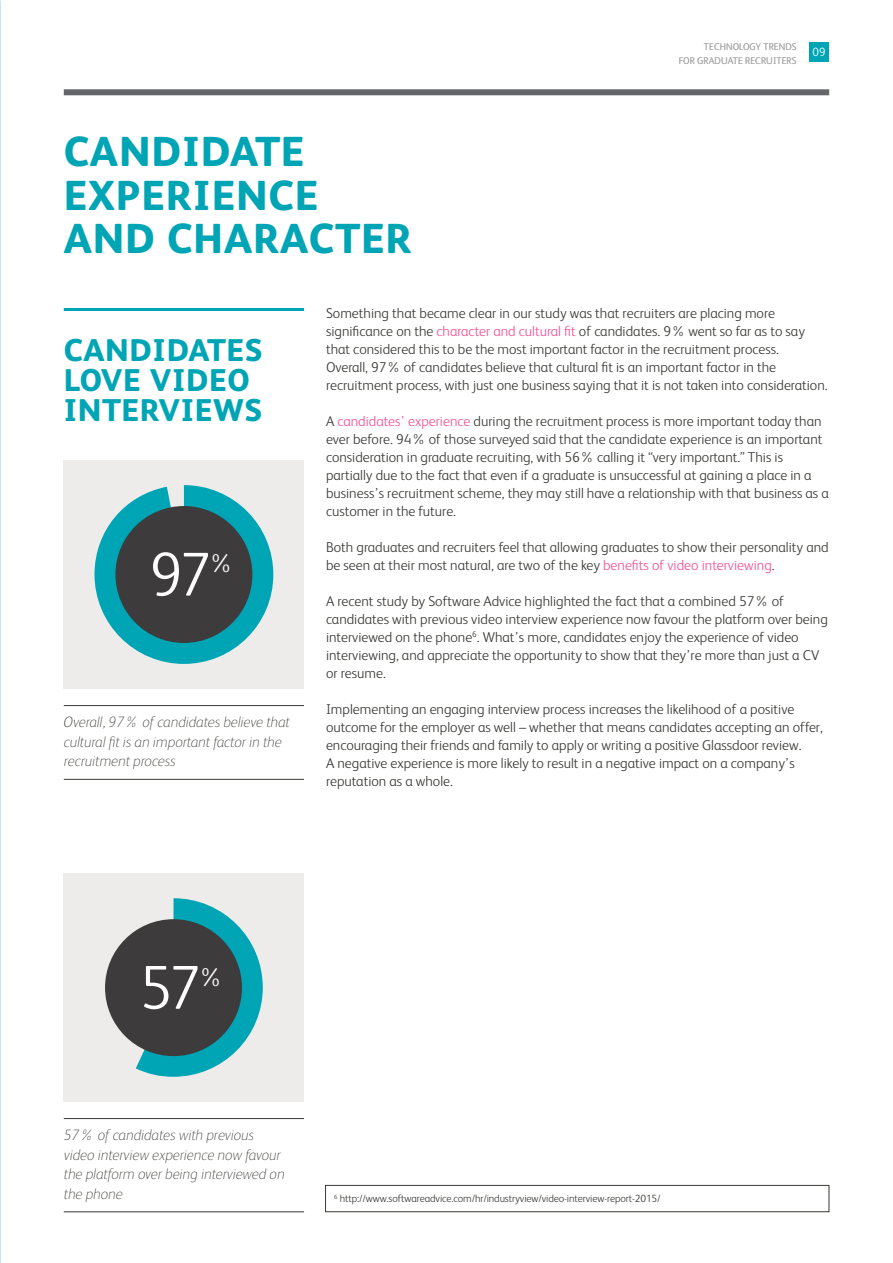
<style>
.page{position:relative;width:893px;height:1263px;background:#fff}
.page>*{position:absolute;margin:0;border:0;box-sizing:border-box;transform-origin:0 0}
.t1{font:300 62.25px "FS Albert";color:#fff}
.t2{font:800 42px/43.5px "FS Albert";letter-spacing:.02em;color:#00a5b5}
.t3{font:800 31.5px/30px "FS Albert";letter-spacing:.02em;color:#00a5b5}
.t4{font:300 25.65px "FS Albert";color:#fff}
.t5{font:italic 100 15px/19.5px "FS Albert";letter-spacing:-.005em;color:#383935}
.t6{font:300 14.25px/18px "FS Albert";color:#383935}
.t7{font:300 12px "FS Albert";color:#fff}
.t8{font:300 10.5px "FS Albert";letter-spacing:-.01em;color:#383a35}
.t9{font:300 9.75px/13.5px "FS Albert";letter-spacing:.01em;color:#a9a8a8;text-align:right}
.s1{color:#f65096}
.s2{color:#383a35}
</style>
<div class="page">
<div style="left:809px;top:43px;width:20px;height:19px;background:#00a5b5"></div>
<div style="left:64px;top:89px;width:765px;height:6px;background:#64666a"></div>
<div style="left:64px;top:873px;width:240px;height:228px;background:#eeeceb"></div>
<svg style="left:136px;top:898px;width:127px;height:179px"></svg>
<div style="left:105px;top:919px;width:137px;height:137px;background:#3d3b3b;border-radius:50%"></div>
<div style="left:64px;top:460px;width:240px;height:228px;background:#eeeceb"></div>
<svg style="left:94px;top:485px;width:179px;height:179px"></svg>
<div style="left:115px;top:506px;width:137px;height:137px;background:#3d3b3b;border-radius:50%"></div>
<hr style="left:64px;top:705px;width:240px;height:1px;background:#383935">
<hr style="left:64px;top:779px;width:240px;height:1px;background:#383935">
<hr style="left:64px;top:1118px;width:240px;height:1px;background:#383935">
<hr style="left:64px;top:1211px;width:240px;height:1px;background:#383935">
<hr style="left:64px;top:308px;width:240px;height:3px;background:#00a5b5">
<div style="left:325px;top:1185px;width:504px;height:27px;border:1px solid #383a35"></div>
<h2 class="t2" style="left:64px;top:128px;width:349px">CANDIDATE<br>EXPERIENCE<br>AND CHARACTER</h2>
<p class="t9" style="left:679px;top:39px;width:119px">TECHNOLOGY TRENDS<br>FOR GRADUATE RECRUITERS</p>
<p class="t7" style="left:813px;top:44px;width:15px">09</p>
<h3 class="t3" style="left:64px;top:334px;width:200px">CANDIDATES<br>LOVE VIDEO<br>INTERVIEWS</h3>
<h1 class="t1" style="left:149px;top:533px;width:64px">97</h1>
<h3 class="t4" style="left:208px;top:547px;width:27px">%</h3>
<p class="t5" style="left:64px;top:711px;width:228px">Overall, 97% of candidates believe that cultural fit is an important factor in the recruitment process</p>
<p class="t6" style="left:326px;top:303px;width:503px">Something that became clear in our study was that recruiters are placing more significance on the <span class="s1">character and cultural fit</span> of candidates. 9% went so far as to say that considered this to be the most important factor in the recruitment process.<br>Overall, 97% of candidates believe that cultural fit is an important factor in the recruitment process, with just one business saying that it is not taken into consideration.</p>
<p class="t6" style="left:326px;top:411px;width:504px">A <span class="s1">candidates’ experience</span> during the recruitment process is more important today than ever before. 94% of those surveyed said that the candidate experience is an important consideration in graduate recruiting, with 56% calling it “very important.” This is partially due to the fact that even if a graduate is unsuccessful at gaining a place in a business’s recruitment scheme, they may still have a relationship with that business as a customer in the future.</p>
<p class="t6" style="left:326px;top:537px;width:504px">Both graduates and recruiters feel that allowing graduates to show their personality and be seen at their most natural, are two of the key <span class="s1">benefits of video interviewing</span><span class="s2">.</span></p>
<p class="t6" style="left:326px;top:591px;width:503px">A recent study by Software Advice highlighted the fact that a combined 57% of candidates with previous video interview experience now favour the platform over being interviewed on the phone<sup>6</sup>. What’s more, candidates enjoy the experience of video interviewing, and appreciate the opportunity to show that they’re more than just a CV or resume.</p>
<p class="t6" style="left:326px;top:699px;width:498px">Implementing an engaging interview process increases the likelihood of a positive outcome for the employer as well – whether that means candidates accepting an offer, encouraging their friends and family to apply or writing a positive Glassdoor review.<br>A negative experience is more likely to result in a negative impact on a company’s reputation as a whole.</p>
<h1 class="t1" style="left:139px;top:947px;width:64px">57</h1>
<h3 class="t4" style="left:198px;top:960px;width:27px">%</h3>
<p class="t5" style="left:64px;top:1124px;width:222px">57% of candidates with previous video interview experience now favour the platform over being interviewed on the phone</p>
<p class="t8" style="left:334px;top:1192px;width:328px"><sup>6</sup> http://www.softwareadvice.com/hr/industryview/video-interview-report-2015/</p>
</div>
